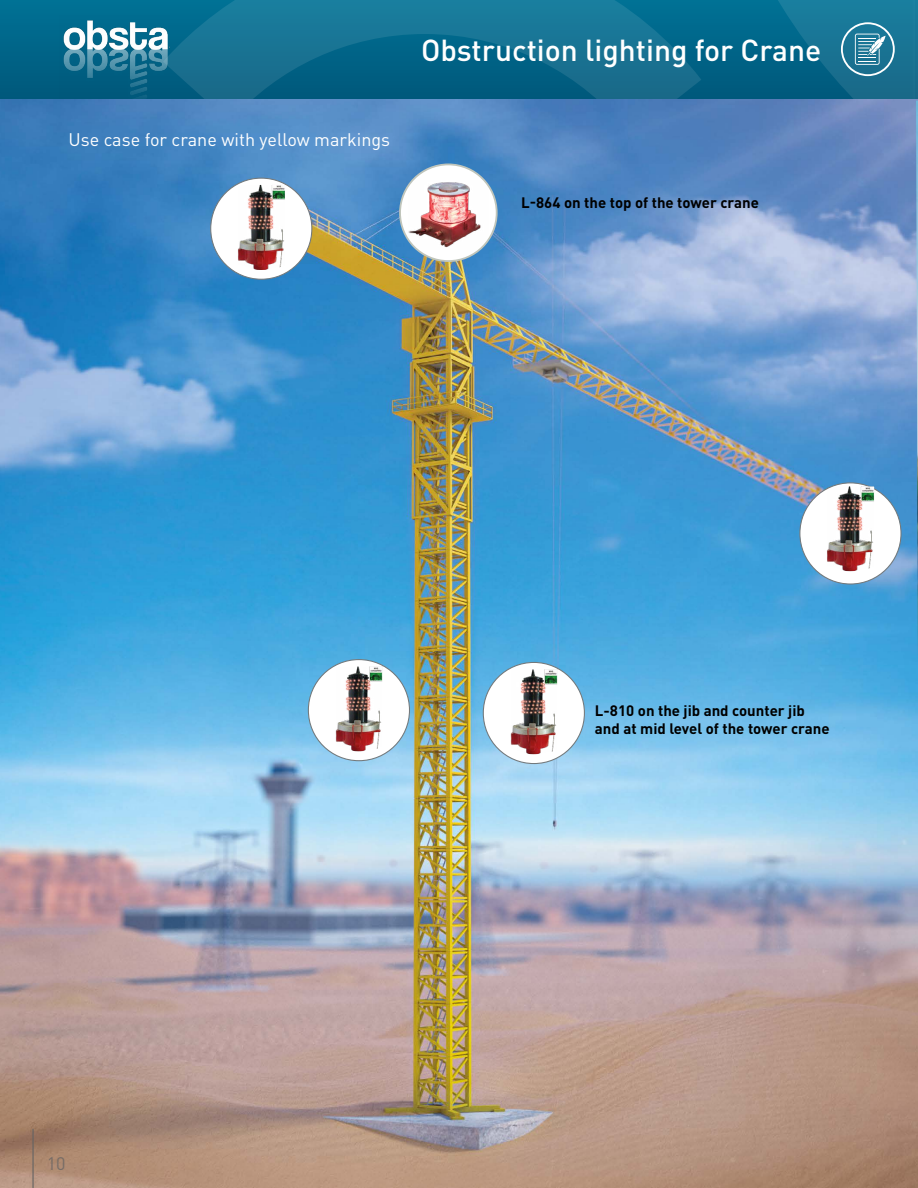
<style>
.page{position:relative;width:918px;height:1188px;background:#fff}
.page>*{position:absolute;margin:0;border:0;box-sizing:border-box;transform-origin:0 0}
.t1{font:500 30px "DIN Pro";color:#fff}
.t2{font:18px "DIN Pro";color:#fff}
.t3{font:18px "DIN Pro";color:#646363}
.t4{font:700 15px/18px "DIN Pro";color:#000}
</style>
<div class="page">
<div style="left:0;top:0;width:917px;height:108px;background:linear-gradient(to bottom,#007295,#005679)"></div>
<svg style="left:138px;top:0;width:563px;height:100px;background:#0f6d8f"></svg>
<svg style="left:701px;top:0;width:163px;height:100px;background:#07688b"></svg>
<div style="left:864px;top:0;width:54px;height:206px;background:#fff;opacity:.06"></div>
<svg style="left:901px;top:0;width:17px;height:100px;background:#1a7493"></svg>
<img style="left:60px;top:16px;width:110px;height:84px">
<svg style="left:841px;top:22px;width:54px;height:54px;background:#4890a9"></svg>
<img style="left:0;top:100px;width:918px;height:1088px">
<img style="left:916px;top:101px;width:2px;height:563px">
<div style="left:800px;top:483px;width:101px;height:101px;background:#fff;border-radius:50%"></div>
<img style="left:827px;top:486px;width:47px;height:85px">
<div style="left:211px;top:178px;width:101px;height:101px;background:#fff;border-radius:50%"></div>
<img style="left:238px;top:185px;width:47px;height:85px">
<div style="left:308px;top:660px;width:101px;height:101px;background:#fff;border-radius:50%"></div>
<img style="left:335px;top:666px;width:48px;height:85px">
<div style="left:483px;top:662px;width:101px;height:102px;background:#fff;border-radius:50%"></div>
<img style="left:510px;top:669px;width:48px;height:85px">
<div style="left:400px;top:164px;width:97px;height:97px;background:#fff;border-radius:50%"></div>
<img style="left:407px;top:180px;width:83px;height:71px">
<div style="left:399px;top:164px;width:99px;height:98px;border:2px solid #c0c5bb;border-radius:50%"></div>
<hr style="left:32px;top:1129px;width:2px;height:59px;background:#646363">
<p class="t2" style="left:68px;top:127px;width:323px">Use case for crane with yellow markings</p>
<h1 class="t1" style="left:421px;top:30px;width:402px">Obstruction lighting for Crane</h1>
<p class="t4" style="left:521px;top:193px;width:240px">L-864 on the top of the tower crane</p>
<p class="t3" style="left:46px;top:1151px;width:21px">10</p>
<p class="t4" style="left:595px;top:700px;width:236px">L-810 on the jib and counter jib and at mid level of the tower crane</p>
</div>
